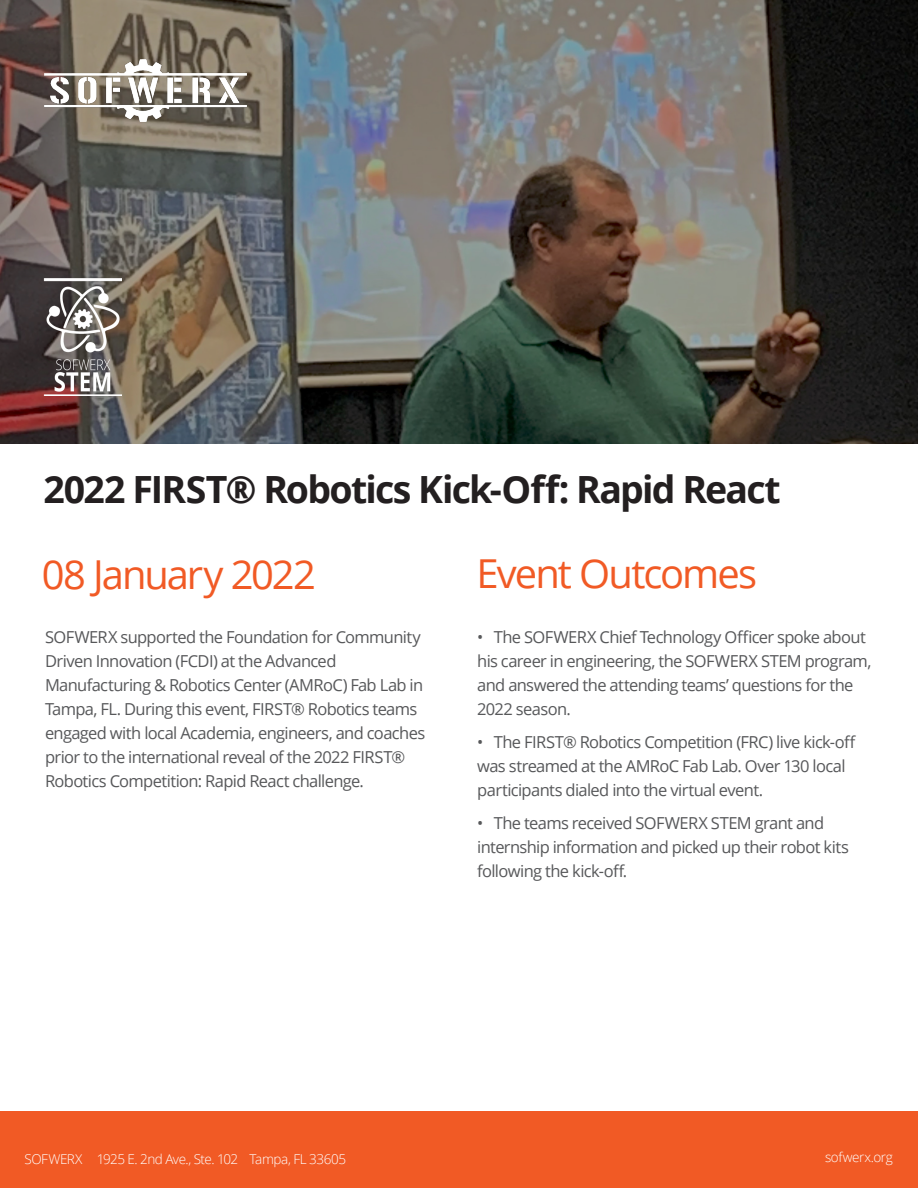
<style>
.page{position:relative;width:918px;height:1188px;background:#fff}
.page>*{position:absolute;margin:0;border:0;box-sizing:border-box;transform-origin:0 0}
.t1{font:39.9px "Open Sans";letter-spacing:-.05em;color:#f15a25}
.t2{font:700 37.5px "Open Sans";letter-spacing:-.045em;color:#231f20}
.t3{font:16.5px/24px "Open Sans";letter-spacing:-.04em;color:#57585a}
.t4{font:300 13.5px "Open Sans";letter-spacing:-.03em;color:#fff}
</style>
<div class="page">
<img style="left:0;top:0;width:918px;height:443px">
<div style="left:0;top:1112px;width:918px;height:76px;background:#f15a25"></div>
<img style="left:45px;top:59px;width:201px;height:63px">
<img style="left:43px;top:279px;width:79px;height:116px">
<p class="t2" style="left:44px;top:463px;width:739px">2022 FIRST® Robotics Kick-Off: Rapid React</p>
<p class="t1" style="left:42px;top:547px;width:276px">08 January 2022</p>
<p class="t1" style="left:477px;top:546px;width:282px">Event Outcomes</p>
<p class="t3" style="left:45px;top:624px;width:382px">SOFWERX supported the Foundation for Community Driven Innovation (FCDI) at the Advanced Manufacturing &amp; Robotics Center (AMRoC) Fab Lab in Tampa, FL. During this event, FIRST® Robotics teams engaged with local Academia, engineers, and coaches prior to the international reveal of the 2022 FIRST® Robotics Competition: Rapid React challenge.</p>
<p class="t3" style="left:477px;top:624px;width:396px">• The SOFWERX Chief Technology Officer spoke about his career in engineering, the SOFWERX STEM program, and answered the attending teams’ questions for the 2022 season.</p>
<p class="t3" style="left:477px;top:729px;width:380px">• The FIRST® Robotics Competition (FRC) live kick-off was streamed at the AMRoC Fab Lab. Over 130 local participants dialed into the virtual event.</p>
<p class="t3" style="left:477px;top:810px;width:373px">• The teams received SOFWERX STEM grant and internship information and picked up their robot kits following the kick-off.</p>
<p class="t4" style="left:24px;top:1150px;width:323px">SOFWERX 1925 E. 2nd Ave., Ste. 102 Tampa, FL 33605</p>
<p class="t4" style="left:825px;top:1148px;width:69px">sofwerx.org</p>
</div>
